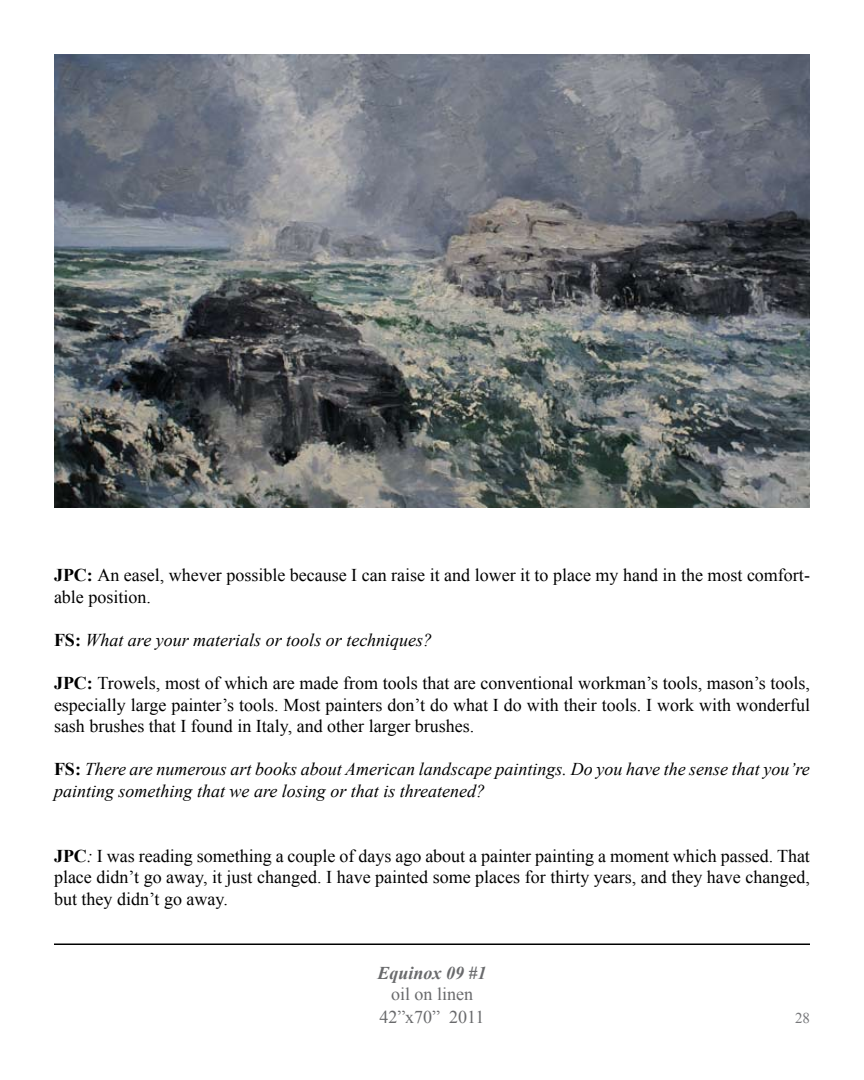
<style>
.page{position:relative;width:864px;height:1080px;background:#fff}
.page>*{position:absolute;margin:0;border:0;box-sizing:border-box;transform-origin:0 0}
.t1{font:18px/21.6px "Times New Roman";color:#000;text-align:justify}
.t2{font:italic 18px/21.6px "Times New Roman";color:#000}
.t3{font:18px/23.1px "Times New Roman";color:#696a6c;text-align:center}
.t4{font:italic 700 18px "Times New Roman";color:#696a6c}
.t5{font:15px "Times New Roman";color:#76777a}
.s1{font-weight:700}
.s2{font-weight:700;font-style:normal}
.s3{font-style:italic}
</style>
<div class="page">
<img style="left:54px;top:54px;width:756px;height:453px">
<hr style="left:54px;top:944px;width:756px;height:1px;background:#000">
<p class="t1" style="left:54px;top:564px;width:757px"><span class="s1">JPC:</span> An easel, whever possible because I can raise it and lower it to place my hand in the most comfort&shy;able position.</p>
<p class="t2" style="left:54px;top:629px;width:380px"><span class="s2">FS:</span> What are your materials or tools or techniques?</p>
<p class="t1" style="left:54px;top:672px;width:758px"><span class="s1">JPC:</span> Trowels, most of which are made from tools that are conventional workman’s tools, mason’s tools, especially large painter’s tools. Most painters don’t do what I do with their tools. I work with wonderful sash brushes that I found in Italy, and other larger brushes.</p>
<p class="t2" style="left:54px;top:758px;width:757px"><span class="s2">FS:</span> There are numerous art books about American landscape paintings. Do you have the sense that you’re painting something that we are losing or that is threatened?</p>
<p class="t1" style="left:54px;top:845px;width:758px"><span class="s1">JPC</span><span class="s3">:</span> I was reading something a couple of days ago about a painter painting a moment which passed. That place didn’t go away, it just changed. I have painted some places for thirty years, and they have changed, but they didn’t go away.</p>
<p class="t4" style="left:377px;top:960px;width:111px">Equinox 09 #1</p>
<p class="t3" style="left:379px;top:983px;width:107px">oil on linen<br>42”x70” 2011</p>
<p class="t5" style="left:795px;top:1008px;width:16px">28</p>
</div>
